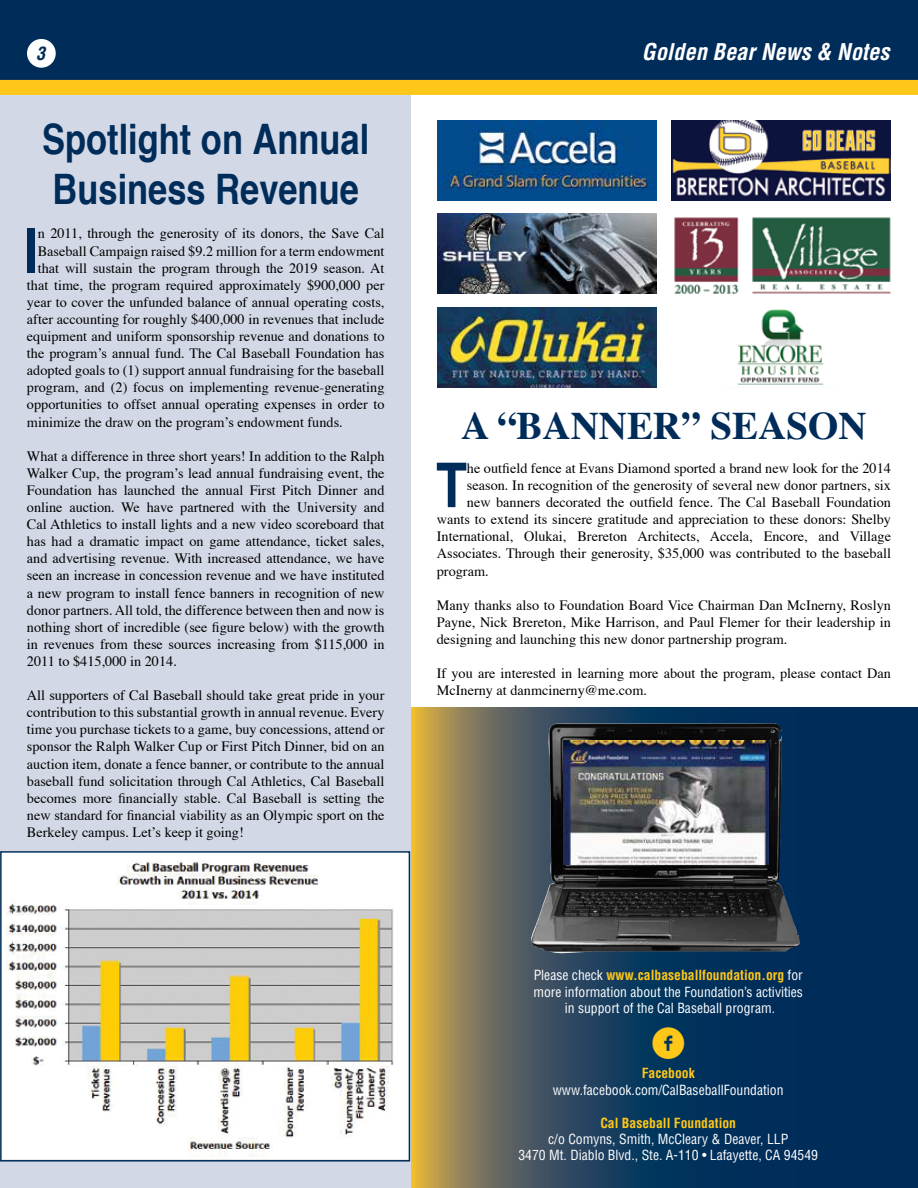
<style>
.page{position:relative;width:918px;height:1188px;background:#fff}
.page>*{position:absolute;margin:0;border:0;box-sizing:border-box;transform-origin:0 0}
.t1{font:700 condensed 61.8px "Helvetica";color:#002c5a}
.t2{font:45px "Socialico";color:#ffc718}
.t3{font:700 condensed 42px/50.4px "Helvetica";color:#002c5a}
.t4{font:700 39px "Times";color:#002c5a}
.t5{font:italic 700 condensed 22.5px "Helvetica";color:#fff}
.t6{font:italic 700 condensed 18px "Helvetica";color:#002c5a}
.t7{font:14.25px/17.1px "Times";color:#000;text-align:justify}
.t8{font:condensed 13.65px/16.4px "Helvetica";color:#fff;text-align:center}
.t9{font:700 condensed 13.65px "Helvetica";color:#ffc718}
.s1{font-weight:700;color:#ffc718}
</style>
<div class="page">
<svg style="left:410px;top:707px;width:508px;height:481px;background:#334c5a"></svg>
<div style="left:0;top:94px;width:410px;height:1094px;background:#d3d8e6"></div>
<div style="left:0;top:0;width:918px;height:80px;background:#002c5a"></div>
<div style="left:0;top:80px;width:918px;height:15px;background:#ffc718"></div>
<div style="left:27px;top:39px;width:29px;height:29px;background:#fff;border-radius:50%"></div>
<img style="left:531px;top:723px;width:271px;height:232px">
<img style="left:564px;top:740px;width:204px;height:125px">
<img style="left:3px;top:854px;width:404px;height:305px">
<div style="left:0;top:851px;width:410px;height:311px;border:2px solid #002c5a"></div>
<img style="left:438px;top:120px;width:219px;height:80px">
<img style="left:672px;top:120px;width:219px;height:80px">
<img style="left:437px;top:214px;width:220px;height:80px">
<img style="left:674px;top:217px;width:217px;height:77px">
<img style="left:438px;top:308px;width:219px;height:80px">
<img style="left:737px;top:309px;width:87px;height:76px">
<p class="t6" style="left:36px;top:43px;width:10px">3</p>
<h3 class="t5" style="left:642px;top:38px;width:249px">Golden Bear News &amp; Notes</h3>
<h3 class="t3" style="left:42px;top:113px;width:329px">Spotlight on Annual<br>Business Revenue</h3>
<h1 class="t1" style="left:24px;top:212px;width:16px">I</h1>
<p class="t7" style="left:38px;top:226px;width:348px">n 2011, through the generosity of its donors, the Save Cal</p>
<p class="t7" style="left:38px;top:243px;width:348px">Baseball Campaign raised $9.2 million for a term endowment</p>
<p class="t7" style="left:38px;top:260px;width:348px">that will sustain the program through the 2019 season. At</p>
<p class="t7" style="left:27px;top:277px;width:359px">that time, the program required approximately $900,000 per</p>
<p class="t7" style="left:27px;top:294px;width:359px">year to cover the unfunded balance of annual operating costs,</p>
<p class="t7" style="left:27px;top:311px;width:359px">after accounting for roughly $400,000 in revenues that include</p>
<p class="t7" style="left:27px;top:329px;width:359px">equipment and uniform sponsorship revenue and donations to</p>
<p class="t7" style="left:27px;top:346px;width:359px">the program’s annual fund. The Cal Baseball Foundation has</p>
<p class="t7" style="left:27px;top:363px;width:359px">adopted goals to (1) support annual fundraising for the baseball</p>
<p class="t7" style="left:27px;top:380px;width:359px">program, and (2) focus on implementing revenue-generating</p>
<p class="t7" style="left:27px;top:397px;width:359px">opportunities to offset annual operating expenses in order to</p>
<p class="t7" style="left:27px;top:414px;width:317px">minimize the draw on the program’s endowment funds.</p>
<p class="t7" style="left:27px;top:448px;width:359px">What a difference in three short years! In addition to the Ralph Walker Cup, the program’s lead annual fundraising event, the Foundation has launched the annual First Pitch Dinner and online auction. We have partnered with the University and Cal Athletics to install lights and a new video scoreboard that has had a dramatic impact on game attendance, ticket sales, and advertising revenue. With increased attendance, we have seen an increase in concession revenue and we have instituted a new program to install fence banners in recognition of new donor partners. All told, the difference between then and now is nothing short of incredible (see figure below) with the growth in revenues from these sources increasing from $115,000 in 2011 to $415,000 in 2014.</p>
<p class="t7" style="left:27px;top:688px;width:359px">All supporters of Cal Baseball should take great pride in your contribution to this substantial growth in annual revenue. Every time you purchase tickets to a game, buy concessions, attend or sponsor the Ralph Walker Cup or First Pitch Dinner, bid on an auction item, donate a fence banner, or contribute to the annual baseball fund solicitation through Cal Athletics, Cal Baseball becomes more financially stable. Cal Baseball is setting the new standard for financial viability as an Olympic sport on the Berkeley campus. Let’s keep it going!</p>
<h3 class="t4" style="left:461px;top:399px;width:110px">A “BANN</h3>
<h3 class="t4" style="left:627px;top:399px;width:159px">ER” SEASON</h3>
<h1 class="t1" style="left:436px;top:446px;width:32px">T</h1>
<p class="t7" style="left:467px;top:460px;width:426px">he outfield fence at Evans Diamond sported a brand new look for the 2014</p>
<p class="t7" style="left:467px;top:478px;width:426px">season. In recognition of the generosity of several new donor partners, six</p>
<p class="t7" style="left:467px;top:495px;width:426px">new banners decorated the outfield fence. The Cal Baseball Foundation</p>
<p class="t7" style="left:437px;top:512px;width:456px">wants to extend its sincere gratitude and appreciation to these donors: Shelby</p>
<p class="t7" style="left:437px;top:529px;width:456px">International, Olukai, Brereton Architects, Accela, Encore, and Village</p>
<p class="t7" style="left:437px;top:546px;width:456px">Associates. Through their generosity, $35,000 was contributed to the baseball</p>
<p class="t7" style="left:437px;top:563px;width:53px">program.</p>
<p class="t7" style="left:437px;top:597px;width:456px">Many thanks also to Foundation Board Vice Chairman Dan McInerny, Roslyn Payne, Nick Brereton, Mike Harrison, and Paul Flemer for their leadership in designing and launching this new donor partnership program.</p>
<p class="t7" style="left:437px;top:666px;width:456px">If you are interested in learning more about the program, please contact Dan<br>McInerny at danmcinerny@me.com.</p>
<p class="t8" style="left:533px;top:967px;width:271px">Please check <span class="s1">www.calbaseballfoundation.org</span> for more information about the Foundation’s activities in support of the Cal Baseball program.</p>
<h2 class="t2" style="left:650px;top:1017px;width:37px">f</h2>
<p class="t9" style="left:642px;top:1065px;width:55px">Facebook</p>
<p class="t8" style="left:553px;top:1081px;width:232px">www.facebook.com/CalBaseballFoundation</p>
<p class="t9" style="left:600px;top:1114px;width:137px">Cal Baseball Foundation</p>
<p class="t8" style="left:518px;top:1131px;width:301px">c/o Comyns, Smith, McCleary &amp; Deaver, LLP<br>3470 Mt. Diablo Blvd., Ste. A-110 • Lafayette, CA 94549</p>
</div>
